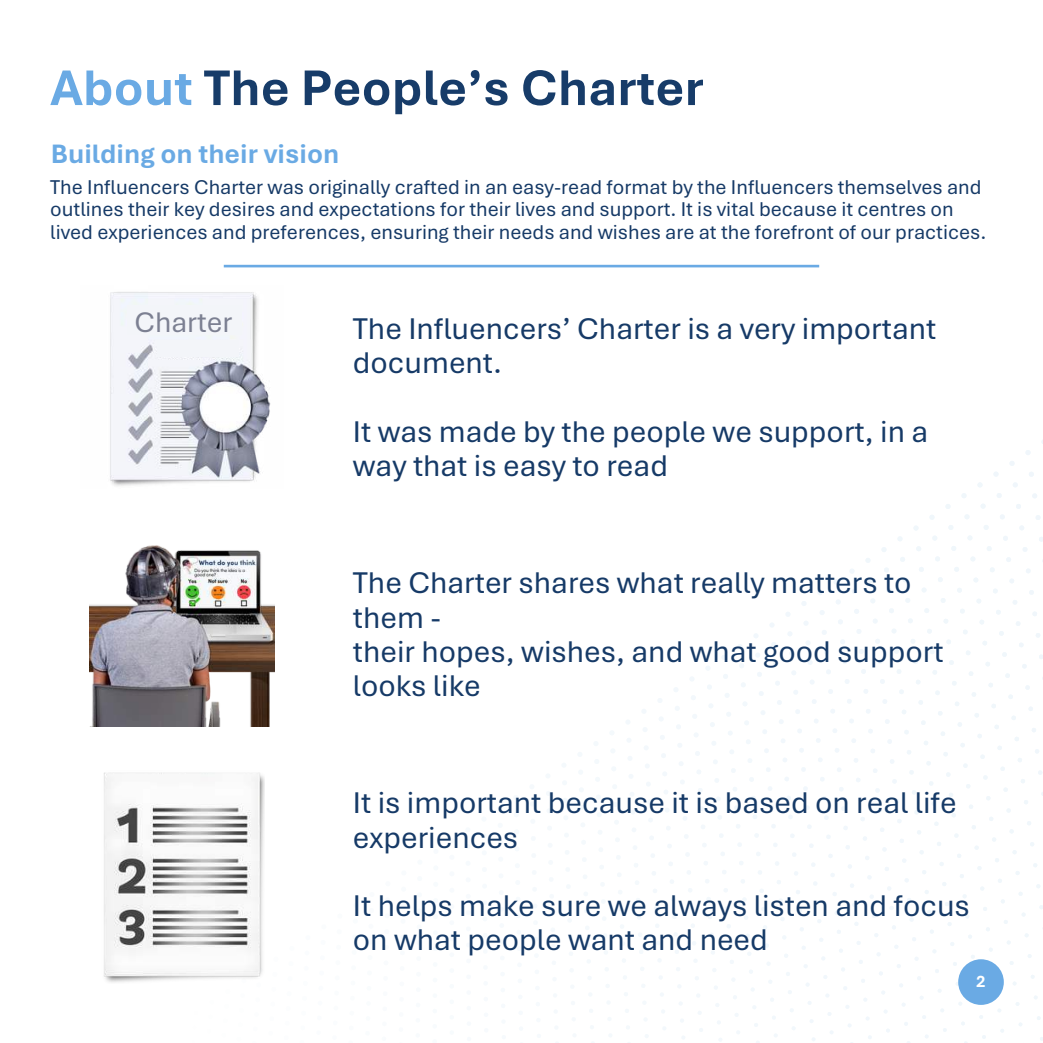
<style>
.page{position:relative;width:1043px;height:1043px;background:#fff}
.page>*{position:absolute;margin:0;border:0;box-sizing:border-box;transform-origin:0 0}
.t1{font:700 52.5px "Aptos";color:#173c69}
.t2{font:31.5px/34.1px "Aptos";color:#163a67}
.t3{font:29.75px "Aptos";color:#7c8092}
.t4{font:700 28px "Aptos";color:#6aaae4}
.t5{font:21px/22.4px "Aptos";color:#163a67}
.t6{font:700 17.5px "Aptos";color:#fff}
.s1{color:#6aaae4}
</style>
<div class="page">
<svg style="left:175px;top:441px;width:867px;height:601px"></svg>
<img style="left:104px;top:767px;width:160px;height:215px">
<img style="left:89px;top:541px;width:185px;height:185px">
<img style="left:110px;top:292px;width:174px;height:196px">
<div style="left:127px;top:305px;width:115px;height:30px;background:#f3f5f9"></div>
<div style="left:158px;top:340px;width:81px;height:16px;background:#f3f5f9"></div>
<hr style="left:224px;top:265px;width:595px;height:2px;background:#6aaae4">
<div style="left:957px;top:958px;width:46px;height:46px;background:#6aaae4;border-radius:50%"></div>
<h1 class="t1" style="left:50px;top:52px;width:655px"><span class="s1">About</span> The People’s Charter</h1>
<p class="t4" style="left:51px;top:135px;width:290px">Building on their vision</p>
<p class="t5" style="left:50px;top:175px;width:937px">The Influencers Charter was originally crafted in an easy-read format by the Influencers themselves and outlines their key desires and expectations for their lives and support. It is vital because it centres on lived experiences and preferences, ensuring their needs and wishes are at the forefront of our practices.</p>
<p class="t3" style="left:134px;top:301px;width:100px">Charter</p>
<p class="t2" style="left:353px;top:310px;width:584px">The Influencers’ Charter is a very important document.</p>
<p class="t2" style="left:353px;top:413px;width:576px">It was made by the people we support, in a way that is easy to read</p>
<p class="t2" style="left:353px;top:564px;width:592px">The Charter shares what really matters to them -<br>their hopes, wishes, and what good support looks like</p>
<p class="t2" style="left:353px;top:784px;width:605px">It is important because it is based on real life experiences</p>
<p class="t2" style="left:353px;top:886px;width:618px">It helps make sure we always listen and focus on what people want and need</p>
<p class="t6" style="left:976px;top:968px;width:11px">2</p>
</div>
